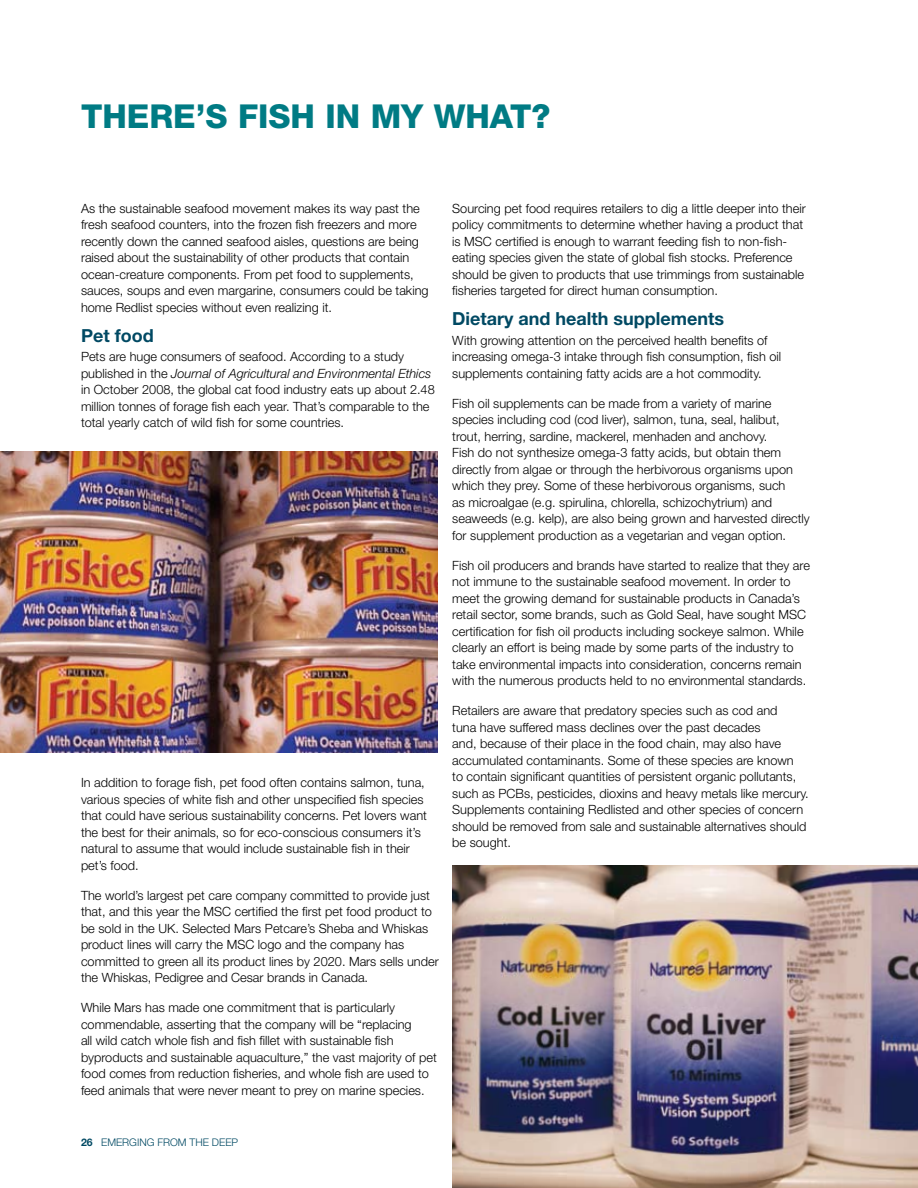
<style>
.page{position:relative;width:918px;height:1188px;background:#fff}
.page>*{position:absolute;margin:0;border:0;box-sizing:border-box;transform-origin:0 0}
.t1{font:800 33px "Helvetica Neue";color:#007b84}
.t2{font:700 18px "Helvetica Neue";color:#004963}
.t3{font:300 12.75px/16.5px "Helvetica Neue";color:#000}
.t4{font:300 10.5px "Helvetica Neue";color:#004963}
.s1{font-style:italic}
.s2{font-weight:700}
</style>
<div class="page">
<img style="left:0;top:451px;width:438px;height:302px">
<img style="left:453px;top:866px;width:465px;height:322px">
<h1 class="t1" style="left:81px;top:97px;width:471px">THERE’S FISH IN MY WHAT?</h1>
<p class="t3" style="left:81px;top:199px;width:349px">As the sustainable seafood movement makes its way past the fresh seafood counters, into the frozen fish freezers and more recently down the canned seafood aisles, questions are being raised about the sustainability of other products that contain ocean-creature components. From pet food to supplements, sauces, soups and even margarine, consumers could be taking home Redlist species without even realizing it.</p>
<h2 class="t2" style="left:81px;top:324px;width:74px">Pet food</h2>
<p class="t3" style="left:81px;top:348px;width:355px">Pets are huge consumers of seafood. According to a study published in the <span class="s1">Journal of Agricultural and Environmental Ethics </span>in October 2008, the global cat food industry eats up about 2.48 million tonnes of forage fish each year. That’s comparable to the total yearly catch of wild fish for some countries.</p>
<p class="t3" style="left:81px;top:774px;width:347px">In addition to forage fish, pet food often contains salmon, tuna, various species of white fish and other unspecified fish species that could have serious sustainability concerns. Pet lovers want the best for their animals, so for eco-conscious consumers it’s natural to assume that would include sustainable fish in their pet’s food.</p>
<p class="t3" style="left:81px;top:886px;width:359px">The world’s largest pet care company committed to provide just that, and this year the MSC certified the first pet food product to be sold in the UK. Selected Mars Petcare’s Sheba and Whiskas product lines will carry the MSC logo and the company has committed to green all its product lines by 2020. Mars sells under the Whiskas, Pedigree and Cesar brands in Canada.</p>
<p class="t3" style="left:81px;top:999px;width:357px">While Mars has made one commitment that is particularly commendable, asserting that the company will be “replacing<br>all wild catch whole fish and fish fillet with sustainable fish byproducts and sustainable aquaculture,” the vast majority of pet food comes from reduction fisheries, and whole fish are used to feed animals that were never meant to prey on marine species.</p>
<p class="t3" style="left:452px;top:199px;width:355px">Sourcing pet food requires retailers to dig a little deeper into their policy commitments to determine whether having a product that is MSC certified is enough to warrant feeding fish to non-fish&shy;eating species given the state of global fish stocks. Preference should be given to products that use trimmings from sustainable fisheries targeted for direct human consumption.</p>
<h2 class="t2" style="left:452px;top:308px;width:273px">Dietary and health supplements</h2>
<p class="t3" style="left:452px;top:331px;width:330px">With growing attention on the perceived health benefits of increasing omega-3 intake through fish consumption, fish oil supplements containing fatty acids are a hot commodity.</p>
<p class="t3" style="left:452px;top:394px;width:359px">Fish oil supplements can be made from a variety of marine species including cod (cod liver), salmon, tuna, seal, halibut, trout, herring, sardine, mackerel, menhaden and anchovy.<br>Fish do not synthesize omega-3 fatty acids, but obtain them directly from algae or through the herbivorous organisms upon which they prey. Some of these herbivorous organisms, such<br>as microalgae (e.g. spirulina, chlorella, schizochytrium) and seaweeds (e.g. kelp), are also being grown and harvested directly for supplement production as a vegetarian and vegan option.</p>
<p class="t3" style="left:452px;top:556px;width:359px">Fish oil producers and brands have started to realize that they are not immune to the sustainable seafood movement. In order to meet the growing demand for sustainable products in Canada’s retail sector, some brands, such as Gold Seal, have sought MSC certification for fish oil products including sockeye salmon. While clearly an effort is being made by some parts of the industry to take environmental impacts into consideration, concerns remain with the numerous products held to no environmental standards.</p>
<p class="t3" style="left:452px;top:702px;width:358px">Retailers are aware that predatory species such as cod and<br>tuna have suffered mass declines over the past decades<br>and, because of their place in the food chain, may also have accumulated contaminants. Some of these species are known<br>to contain significant quantities of persistent organic pollutants, such as PCBs, pesticides, dioxins and heavy metals like mercury.<br>Supplements containing Redlisted and other species of concern should be removed from sale and sustainable alternatives should be sought.</p>
<p class="t4" style="left:81px;top:1136px;width:34px"><span class="s2">26</span> Emerging</p>
<p class="t4" style="left:158px;top:1136px;width:8px">from</p>
<p class="t4" style="left:190px;top:1136px;width:8px">the</p>
<p class="t4" style="left:212px;top:1136px;width:8px">deep</p>
</div>
